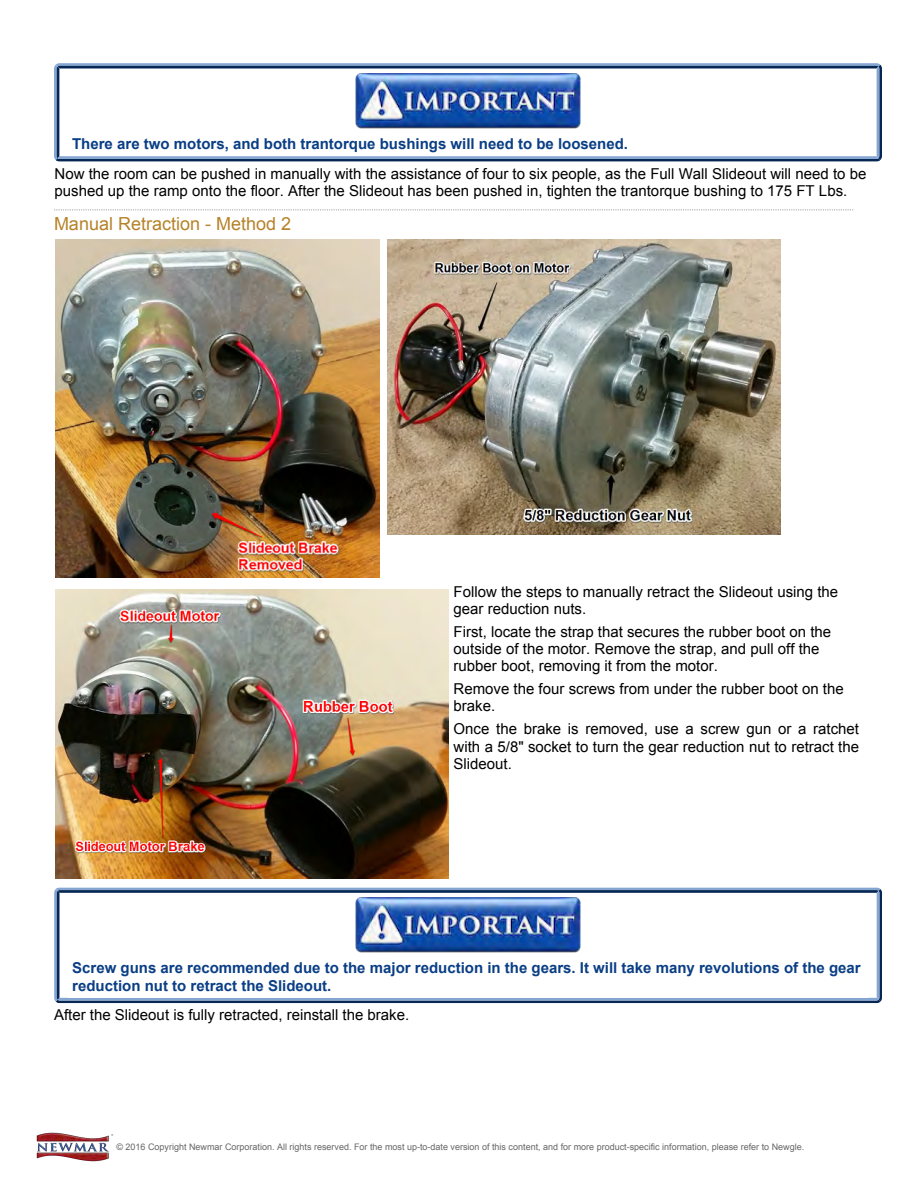
<style>
.page{position:relative;width:918px;height:1188px;background:#fff}
.page>*{position:absolute;margin:0;border:0;box-sizing:border-box;transform-origin:0 0}
.t1{font:18px "Arial";color:#b58228}
.t2{font:15px/17.2px "Arial";color:#000}
.t3{font:700 15px/17.2px "Arial";color:#0a3e85}
.t4{font:9px "Arial";color:#666}
</style>
<div class="page">
<svg style="left:54px;top:209px;width:799px;height:1px"></svg>
<img style="left:55px;top:240px;width:324px;height:337px">
<img style="left:387px;top:240px;width:394px;height:295px">
<svg style="left:54px;top:63px;width:828px;height:99px"></svg>
<div style="left:68px;top:132px;width:800px;height:24px;background:#fff"></div>
<img style="left:55px;top:590px;width:394px;height:288px">
<svg style="left:54px;top:887px;width:828px;height:116px"></svg>
<div style="left:69px;top:956px;width:799px;height:42px;background:#fff"></div>
<img style="left:37px;top:1132px;width:76px;height:29px">
<p class="t3" style="left:72px;top:135px;width:557px">There are two motors, and both trantorque bushings will need to be loosened.</p>
<p class="t2" style="left:55px;top:165px;width:813px">Now the room can be pushed in manually with the assistance of four to six people, as the Full Wall Slideout will need to be pushed up the ramp onto the floor. After the Slideout has been pushed in, tighten the trantorque bushing to 175 FT Lbs.</p>
<p class="t1" style="left:54px;top:211px;width:239px">Manual Retraction - Method 2</p>
<p class="t2" style="left:454px;top:583px;width:386px">Follow the steps to manually retract the Slideout using the gear reduction nuts.</p>
<p class="t2" style="left:454px;top:623px;width:379px">First, locate the strap that secures the rubber boot on the outside of the motor. Remove the strap, and pull off the rubber boot, removing it from the motor.</p>
<p class="t2" style="left:454px;top:680px;width:392px">Remove the four screws from under the rubber boot on the brake.</p>
<p class="t2" style="left:454px;top:720px;width:407px;text-align:justify">Once the brake is removed, use a screw gun or a ratchet with a 5/8" socket to turn the gear reduction nut to retract the Slideout.</p>
<p class="t3" style="left:72px;top:960px;width:790px">Screw guns are recommended due to the major reduction in the gears. It will take many revolutions of the gear reduction nut to retract the Slideout.</p>
<p class="t2" style="left:54px;top:1006px;width:357px">After the Slideout is fully retracted, reinstall the brake.</p>
<p class="t4" style="left:116px;top:1141px;width:689px">© 2016 Copyright Newmar Corporation. All rights reserved. For the most up-to-date version of this content, and for more product-specific information, please refer to Newgle.</p>
</div>
